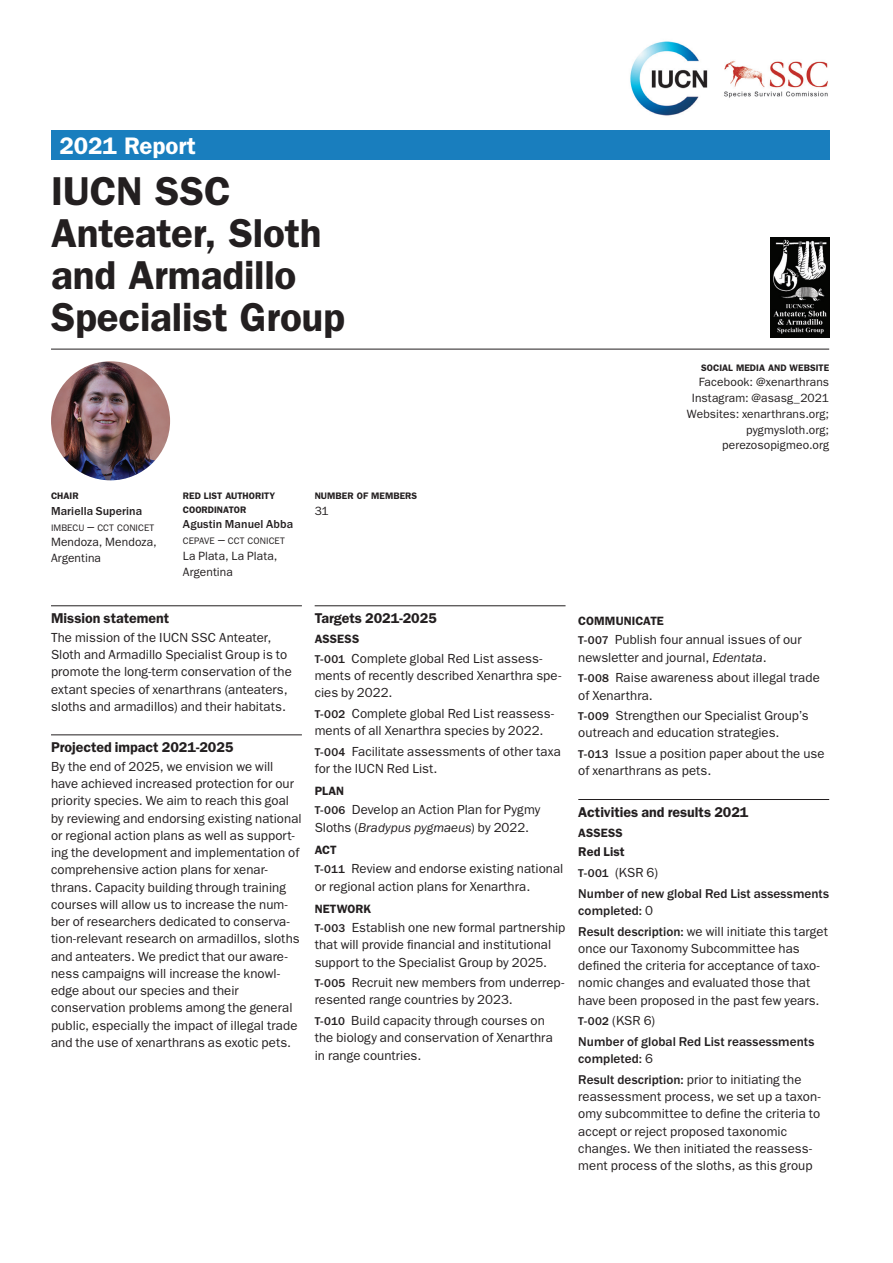
<style>
.page{position:relative;width:893px;height:1263px;background:#fff}
.page>*{position:absolute;margin:0;border:0;box-sizing:border-box;transform-origin:0 0}
.t1{font:600 40.5px/42px "ITC Franklin Gothic Std";letter-spacing:-.005em;color:#231f20}
.t2{font:600 24px "ITC Franklin Gothic Std";letter-spacing:-.005em;color:#fff}
.t3{font:600 14.25px "ITC Franklin Gothic Std";color:#231f20}
.t4{font:13.2px/17.2px "ITC Franklin Gothic Std";letter-spacing:.005em;color:#231f20}
.t5{font:500 13.2px/20.7px "ITC Franklin Gothic Std";letter-spacing:.005em;color:#231f20}
.t6{font:600 12.75px "ITC Franklin Gothic Std";letter-spacing:.01em;color:#231f20}
.t7{font:600 12.15px "ITC Franklin Gothic Std";letter-spacing:.005em;color:#231f20}
.t8{font:12px/15.8px "ITC Franklin Gothic Std";letter-spacing:.01em;color:#231f20}
.t9{font:500 12px "ITC Franklin Gothic Std";letter-spacing:.005em;color:#231f20}
.t10{font:600 9.45px/13.5px "ITC Franklin Gothic Std";letter-spacing:.005em;color:#231f20}
.t11{font:9.45px "ITC Franklin Gothic Std";letter-spacing:.01em;color:#231f20}
.s1{font-size:13.5px}
.s2{font-weight:500;font-size:11.7px}
.s3{font-style:italic}
.s4{font-size:11.7px}
.s5{font-weight:400}
</style>
<div class="page">
<div style="left:51px;top:131px;width:778px;height:29px;background:#197ebe"></div>
<img style="left:630px;top:41px;width:198px;height:75px">
<hr style="left:51px;top:605px;width:251px;height:1px;background:#231f20">
<hr style="left:51px;top:735px;width:251px;height:1px;background:#231f20">
<hr style="left:315px;top:605px;width:251px;height:1px;background:#231f20">
<hr style="left:578px;top:799px;width:251px;height:1px;background:#231f20">
<hr style="left:51px;top:349px;width:778px;height:1px;background:#231f20">
<img style="left:771px;top:237px;width:58px;height:100px">
<img style="left:51px;top:361px;width:119px;height:119px;border-radius:60px">
<h2 class="t2" style="left:60px;top:131px;width:138px">2021 Report</h2>
<h1 class="t1" style="left:51px;top:170px;width:295px">IUCN SSC<br>Anteater, Sloth and Armadillo<br>Specialist Group</h1>
<p class="t10" style="left:701px;top:361px;width:129px">SOCIAL MEDIA AND WEBSITE</p>
<p class="t8" style="left:687px;top:374px;width:144px;text-align:right">Facebook: @xenarthrans<br>Instagram: @asasg_2021<br>Websites: xenarthrans.org; pygmysloth.org; perezosopigmeo.org</p>
<p class="t10" style="left:51px;top:489px;width:29px">CHAIR</p>
<p class="t9" style="left:51px;top:504px;width:93px">Mariella Superina</p>
<p class="t11" style="left:51px;top:522px;width:105px">IMBECU <span class="s1">–</span> CCT CONICET</p>
<p class="t8" style="left:51px;top:534px;width:107px">Mendoza, Mendoza,<br>Argentina</p>
<p class="t10" style="left:183px;top:489px;width:94px">RED LIST AUTHORITY<br>COORDINATOR</p>
<p class="t9" style="left:183px;top:518px;width:112px">Agustin Manuel Abba</p>
<p class="t11" style="left:183px;top:535px;width:104px">CEPAVE <span class="s1">–</span> CCT CONICET</p>
<p class="t8" style="left:183px;top:548px;width:96px">La Plata, La Plata,<br>Argentina</p>
<p class="t10" style="left:315px;top:489px;width:104px">NUMBER OF MEMBERS</p>
<p class="t8" style="left:315px;top:503px;width:16px">31</p>
<p class="t3" style="left:51px;top:610px;width:120px">Mission statement</p>
<p class="t4" style="left:51px;top:629px;width:242px">The mission of the IUCN SSC Anteater, Sloth and Armadillo Specialist Group is to promote the long-term conservation of the extant species of xenarthrans (anteaters, sloths and armadillos) and their habitats.</p>
<p class="t3" style="left:51px;top:739px;width:184px">Projected impact 2021-2025</p>
<p class="t4" style="left:51px;top:758px;width:252px">By the end of 2025, we envision we will have achieved increased protection for our priority species. We aim to reach this goal by reviewing and endorsing existing national or regional action plans as well as support&shy;ing the development and implementation of comprehensive action plans for xenar&shy;thrans. Capacity building through training courses will allow us to increase the num&shy;ber of researchers dedicated to conserva&shy;tion-relevant research on armadillos, sloths and anteaters. We predict that our aware&shy;ness campaigns will increase the knowl&shy;edge about our species and their conservation problems among the general public, especially the impact of illegal trade and the use of xenarthrans as exotic pets.</p>
<p class="t3" style="left:315px;top:610px;width:124px">Targets 2021-2025</p>
<p class="t7" style="left:315px;top:632px;width:46px">ASSESS</p>
<p class="t4" style="left:315px;top:650px;width:248px"><span class="s2">T-001</span> Complete global Red List assess&shy;ments of recently described Xenarthra spe&shy;cies by 2022.</p>
<p class="t4" style="left:315px;top:705px;width:241px"><span class="s2">T-002</span> Complete global Red List reassess&shy;ments of all Xenarthra species by 2022.</p>
<p class="t4" style="left:315px;top:743px;width:248px"><span class="s2">T-004</span> Facilitate assessments of other taxa for the IUCN Red List.</p>
<p class="t7" style="left:315px;top:784px;width:31px">PLAN</p>
<p class="t4" style="left:315px;top:801px;width:227px"><span class="s2">T-006</span> Develop an Action Plan for Pygmy<br>Sloths (<span class="s3">Bradypus pygmaeus</span>) by 2022.</p>
<p class="t7" style="left:315px;top:842px;width:24px">ACT</p>
<p class="t4" style="left:315px;top:860px;width:250px"><span class="s2">T-011</span> Review and endorse existing national or regional action plans for Xenarthra.</p>
<p class="t7" style="left:315px;top:901px;width:58px">NETWORK</p>
<p class="t4" style="left:315px;top:919px;width:252px"><span class="s2">T-003</span> Establish one new formal partnership that will provide financial and institutional support to the Specialist Group by 2025.</p>
<p class="t4" style="left:315px;top:974px;width:251px"><span class="s2">T-005</span> Recruit new members from underrep&shy;resented range countries by 2023.</p>
<p class="t4" style="left:315px;top:1012px;width:240px"><span class="s2">T-010</span> Build capacity through courses on the biology and conservation of Xenarthra in range countries.</p>
<p class="t7" style="left:578px;top:614px;width:87px">COMMUNICATE</p>
<p class="t4" style="left:578px;top:631px;width:225px"><span class="s2">T-007</span> Publish four annual issues of our newsletter and journal, <span class="s3">Edentata</span>.</p>
<p class="t4" style="left:578px;top:669px;width:243px"><span class="s2">T-008</span> Raise awareness about illegal trade of Xenarthra.</p>
<p class="t4" style="left:578px;top:707px;width:232px"><span class="s2">T-009</span> Strengthen our Specialist Group’s outreach and education strategies.</p>
<p class="t4" style="left:578px;top:745px;width:248px"><span class="s2">T-013</span> Issue a position paper about the use of xenarthrans as pets.</p>
<p class="t3" style="left:578px;top:803px;width:172px">Activities and results 2021</p>
<p class="t7" style="left:578px;top:826px;width:46px">ASSESS</p>
<p class="t6" style="left:578px;top:844px;width:48px">Red List</p>
<p class="t5" style="left:578px;top:862px;width:252px"><span class="s4">T-001</span> <span class="s5">(KSR 6)<br></span>Number of new global Red List assessments</p>
<p class="t5" style="left:578px;top:900px;width:251px">completed: <span class="s5">0<br></span>Result description: <span class="s5">we will initiate this target</span></p>
<p class="t4" style="left:578px;top:940px;width:243px">once our Taxonomy Subcommittee has defined the criteria for acceptance of taxo&shy;nomic changes and evaluated those that have been proposed in the past few years.</p>
<p class="t5" style="left:578px;top:1011px;width:238px"><span class="s4">T-002</span> <span class="s5">(KSR 6)<br></span>Number of global Red List reassessments</p>
<p class="t5" style="left:578px;top:1048px;width:225px">completed: <span class="s5">6<br></span>Result description: <span class="s5">prior to initiating the</span></p>
<p class="t4" style="left:578px;top:1088px;width:244px">reassessment process, we set up a taxon&shy;omy subcommittee to define the criteria to accept or reject proposed taxonomic changes. We then initiated the reassess&shy;ment process of the sloths, as this group</p>
</div>
